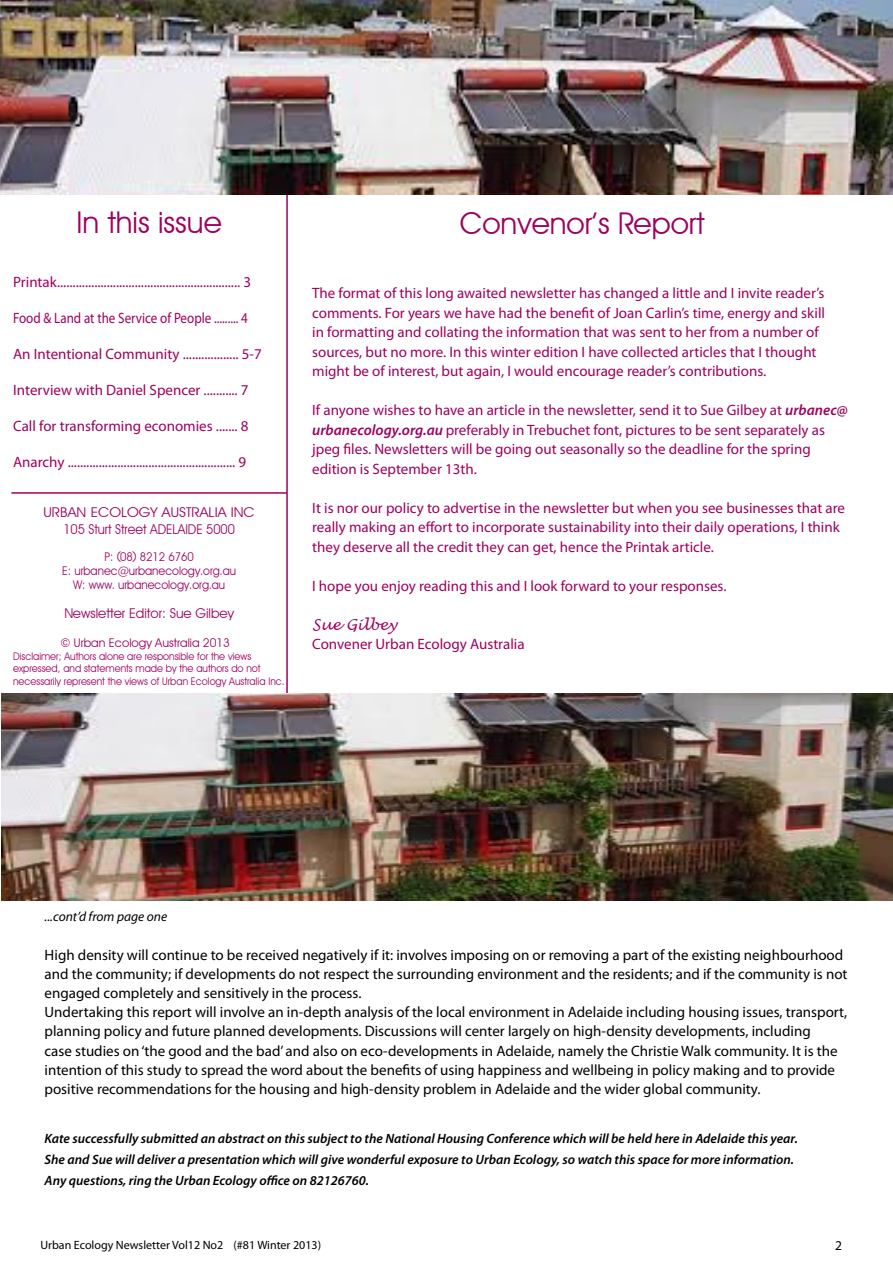
<style>
.page{position:relative;width:893px;height:1263px;background:#fff}
.page>*{position:absolute;margin:0;border:0;box-sizing:border-box;transform-origin:0 0}
.t1{font:30px "Decker";color:#9e005d}
.t2{font:15px/19.5px "Myriad Pro";color:#9e005d}
.t3{font:15px/19.2px "Myriad Pro";color:#000}
.t4{font:15px "Myriad Pro";color:#9e005d;scale:.87 1}
.t5{font:italic 15px "Lucida Handwriting";color:#9e005d}
.t6{font:italic 600 13.5px/21px "Myriad Pro";color:#000}
.t7{font:13.5px/16.2px "Decker";color:#9e005d;text-align:center;scale:1.1 1}
.t8{font:13.5px "Decker";color:#9e005d}
.t9{font:italic 13.5px "Myriad Pro";color:#000}
.t10{font:13.5px "Myriad Pro";color:#000}
.t11{font:12px/14.4px "Decker";color:#9e005d;text-align:center;scale:.94 1}
.t12{font:12px "Myriad Pro";color:#000}
.t13{font:12px "Decker";color:#9e005d}
.t14{font:10.5px/12.6px "Decker";color:#9e005d;scale:.94 1}
.s1{font-weight:600;font-style:italic}
</style>
<div class="page">
<hr style="left:286px;top:0;width:2px;height:694px;background:#9e005d">
<hr style="left:11px;top:492px;width:276px;height:2px;background:#9e005d">
<img style="left:0;top:0;width:893px;height:195px">
<img style="left:2px;top:694px;width:890px;height:206px">
<h1 class="t1" style="left:76px;top:204px;width:147px">In this issue</h1>
<p class="t2" style="left:13px;top:272px;width:239px">Printak........................................................... 3</p>
<p class="t4" style="left:13px;top:308px;width:271px">Food &amp; Land at the Service of People ......... 4</p>
<p class="t2" style="left:13px;top:344px;width:250px">An Intentional Community .................. 5-7</p>
<p class="t2" style="left:13px;top:380px;width:237px">Interview with Daniel Spencer ........... 7</p>
<p class="t2" style="left:13px;top:416px;width:237px">Call for transforming economies ....... 8</p>
<p class="t2" style="left:13px;top:452px;width:235px">Anarchy ...................................................... 9</p>
<p class="t7" style="left:44px;top:504px;width:193px">URBAN ECOLOGY AUSTRALIA INC<br>105 Sturt Street ADELAIDE 5000</p>
<p class="t11" style="left:62px;top:549px;width:186px">P: (08) 8212 6760<br>E: urbanec@urbanecology.org.au<br>W: www. urbanecology.org.au</p>
<p class="t8" style="left:64px;top:605px;width:171px">Newsletter Editor: Sue Gilbey</p>
<p class="t13" style="left:61px;top:635px;width:171px">© Urban Ecology Australia 2013</p>
<p class="t14" style="left:13px;top:649px;width:290px">Disclaimer; Authors alone are responsible for the views expressed, and statements made by the authors do not necessarily represent the views of Urban Ecology Australia Inc.</p>
<h1 class="t1" style="left:460px;top:205px;width:246px">Convenor’s Report</h1>
<p class="t2" style="left:312px;top:283px;width:514px">The format of this long awaited newsletter has changed a little and I invite reader’s comments. For years we have had the benefit of Joan Carlin’s time, energy and skill in formatting and collating the information that was sent to her from a number of sources, but no more. In this winter edition I have collected articles that I thought might be of interest, but again, I would encourage reader’s contributions.</p>
<p class="t2" style="left:312px;top:400px;width:537px">If anyone wishes to have an article in the newsletter, send it to Sue Gilbey at <span class="s1">urbanec@ urbanecology.org.au</span> preferably in Trebuchet font, pictures to be sent separately as jpeg files. Newsletters will be going out seasonally so the deadline for the spring edition is September 13th.</p>
<p class="t2" style="left:312px;top:498px;width:534px">It is nor our policy to advertise in the newsletter but when you see businesses that are really making an effort to incorporate sustainability into their daily operations, I think they deserve all the credit they can get, hence the Printak article.</p>
<p class="t2" style="left:312px;top:576px;width:416px">I hope you enjoy reading this and I look forward to your responses.</p>
<p class="t5" style="left:312px;top:615px;width:86px">Sue Gilbey</p>
<p class="t2" style="left:312px;top:634px;width:214px">Convener Urban Ecology Australia</p>
<p class="t9" style="left:45px;top:908px;width:124px">...cont’d from page one</p>
<p class="t3" style="left:45px;top:945px;width:804px">High density will continue to be received negatively if it: involves imposing on or removing a part of the existing neighbourhood and the community; if developments do not respect the surrounding environment and the residents; and if the community is not engaged completely and sensitively in the process.<br>Undertaking this report will involve an in-depth analysis of the local environment in Adelaide including housing issues, transport, planning policy and future planned developments. Discussions will center largely on high-density developments, including<br>case studies on ‘the good and the bad’ and also on eco-developments in Adelaide, namely the Christie Walk community. It is the intention of this study to spread the word about the benefits of using happiness and wellbeing in policy making and to provide positive recommendations for the housing and high-density problem in Adelaide and the wider global community.</p>
<p class="t6" style="left:45px;top:1128px;width:755px">Kate successfully submitted an abstract on this subject to the National Housing Conference which will be held here in Adelaide this year.<br>She and Sue will deliver a presentation which will give wonderful exposure to Urban Ecology, so watch this space for more information.<br>Any questions, ring the Urban Ecology office on 82126760.</p>
<p class="t12" style="left:40px;top:1237px;width:282px">Urban Ecology Newsletter Vol12 No2 (#81 Winter 2013)</p>
<p class="t10" style="left:835px;top:1237px;width:8px">2</p>
</div>
